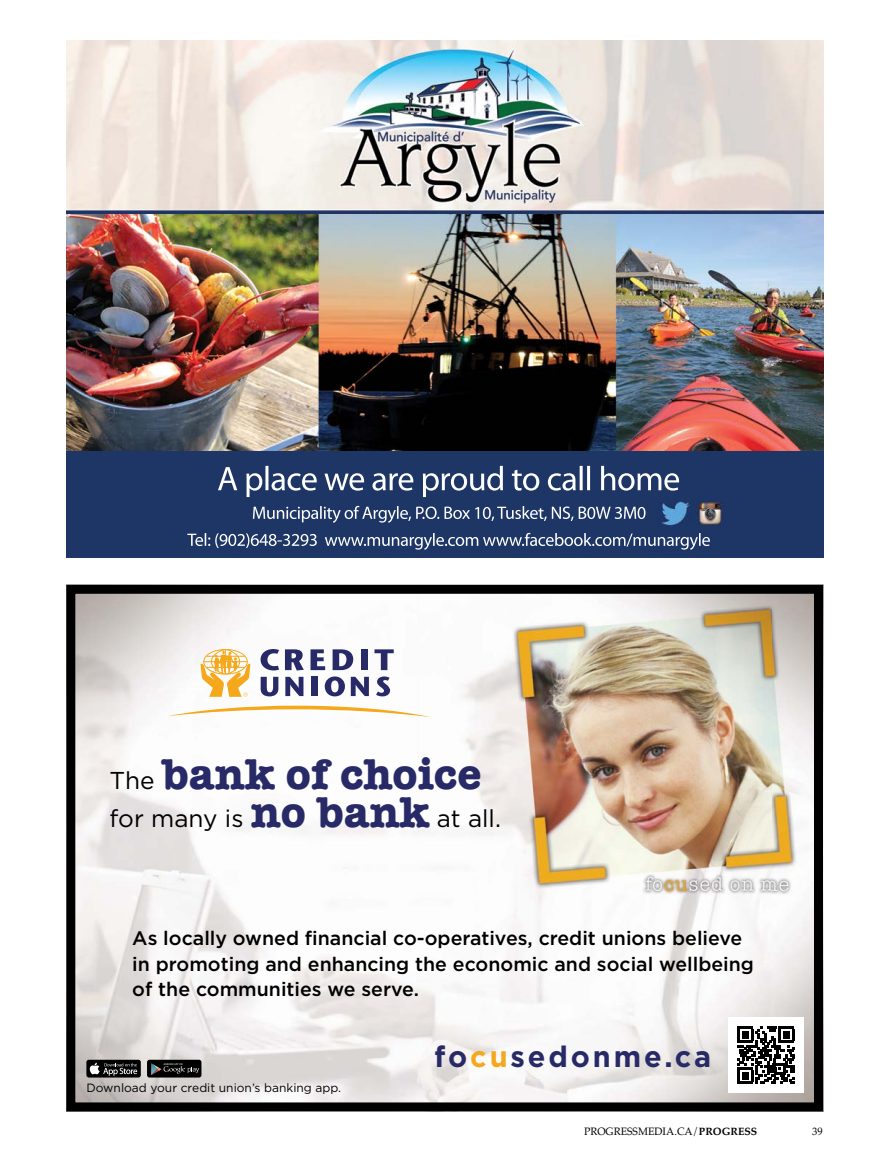
<style>
.page{position:relative;width:885px;height:1161px;background:#fff}
.page>*{position:absolute;margin:0;border:0;box-sizing:border-box;transform-origin:0 0}
.t1{font:700 44.4px "American Typewriter";color:#282a68}
.t2{font:700 29.4px "Gotham";letter-spacing:.1em;color:#282a68}
.t3{font:24.3px "Gotham";color:#000}
.t4{font:500 19.5px/25.5px "Gotham";color:#000}
.t5{font:12px "Gotham";color:#000}
.t6{font:10.5px "Palatino";color:#000}
.s1{font-family:"Gotham";font-weight:400;font-size:24.3px;color:#000}
.s2{font-family:"American Typewriter";font-weight:700;font-size:44.4px;color:#282a68}
.s3{color:#f5a81c}
.s4{font-weight:700}
</style>
<div class="page">
<img style="left:66px;top:41px;width:756px;height:516px">
<img style="left:66px;top:215px;width:756px;height:236px">
<img style="left:76px;top:595px;width:736px;height:506px">
<div style="left:66px;top:585px;width:756px;height:526px;border:9px solid #000"></div>
<svg style="left:260px;top:677px;width:18px;height:19px"></svg>
<svg style="left:285px;top:677px;width:18px;height:19px"></svg>
<div style="left:311px;top:677px;width:6px;height:19px;background:#282a68"></div>
<svg style="left:324px;top:676px;width:45px;height:20px"></svg>
<svg style="left:376px;top:676px;width:14px;height:20px"></svg>
<svg style="left:260px;top:649px;width:19px;height:21px"></svg>
<svg style="left:285px;top:649px;width:19px;height:21px"></svg>
<svg style="left:310px;top:649px;width:15px;height:21px"></svg>
<svg style="left:332px;top:649px;width:21px;height:21px"></svg>
<div style="left:361px;top:649px;width:6px;height:21px;background:#282a68"></div>
<svg style="left:374px;top:649px;width:19px;height:21px"></svg>
<svg style="left:200px;top:649px;width:50px;height:48px"></svg>
<svg style="left:167px;top:706px;width:263px;height:11px"></svg>
<div style="left:147px;top:1060px;width:54px;height:18px;background:#000;border-radius:2px"></div>
<svg style="left:151px;top:1063px;width:48px;height:12px"></svg>
<div style="left:86px;top:1060px;width:55px;height:18px;background:#000;border-radius:2px"></div>
<svg style="left:89px;top:1063px;width:48px;height:13px"></svg>
<div style="left:728px;top:1018px;width:75px;height:75px;background:#fff"></div>
<svg style="left:737px;top:1027px;width:57px;height:57px"></svg>
<h1 class="t1" style="left:109px;top:747px;width:373px"><span class="s1">The</span> bank of choice</h1>
<p class="t3" style="left:109px;top:803px;width:393px">for many is <span class="s2">no bank</span> at all.</p>
<p class="t4" style="left:132px;top:925px;width:623px">As locally owned financial co-operatives, credit unions believe in promoting and enhancing the economic and social wellbeing of the communities we serve.</p>
<p class="t5" style="left:86px;top:1080px;width:256px">Download your credit union’s banking app.</p>
<h2 class="t2" style="left:434px;top:1037px;width:278px">fo<span class="s3">cu</span>sedonme.ca</h2>
<p class="t6" style="left:584px;top:1122px;width:175px">PROGRESSMEDIA.CA/<span class="s4">PROGRESS</span></p>
<p class="t6" style="left:811px;top:1122px;width:12px">39</p>
</div>
